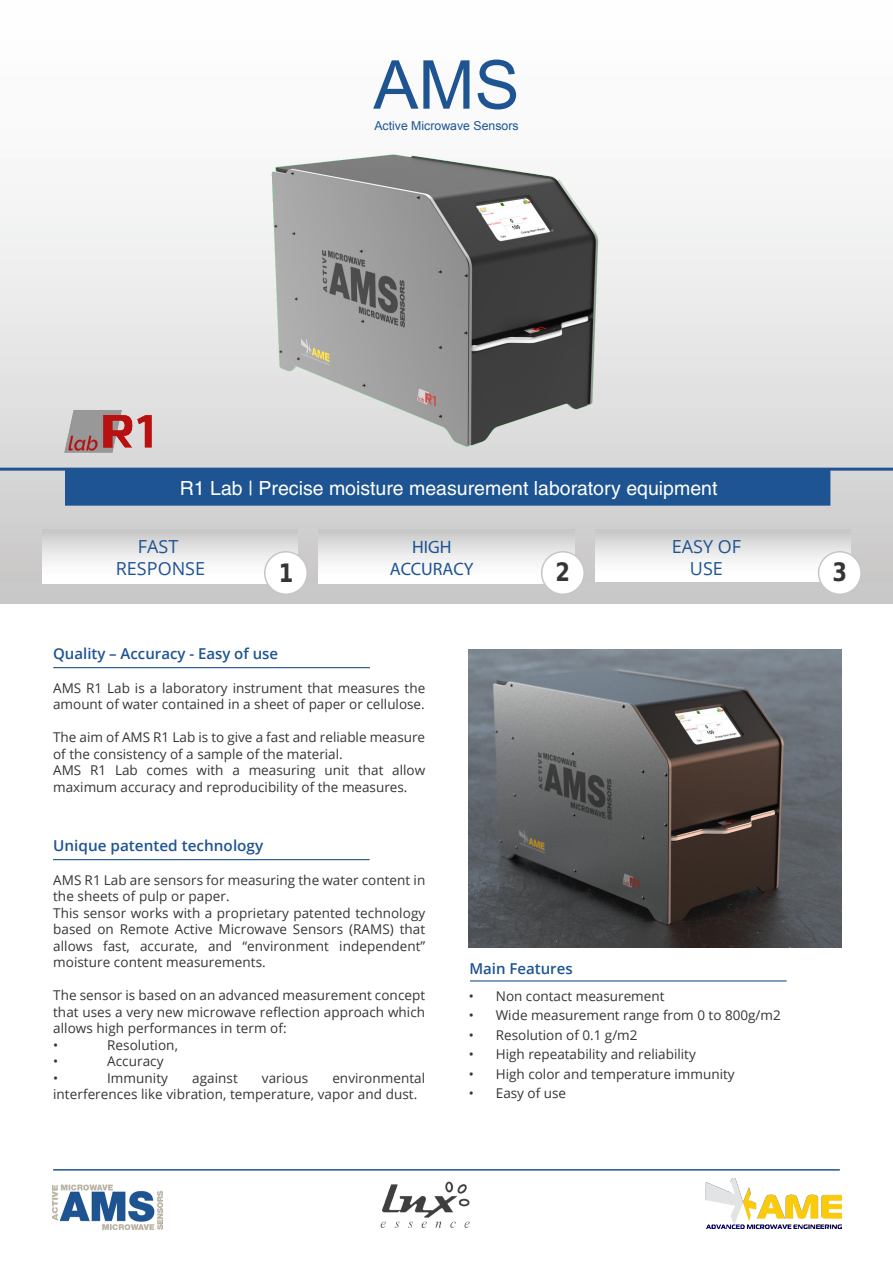
<style>
.page{position:relative;width:893px;height:1263px;background:#fff}
.page>*{position:absolute;margin:0;border:0;box-sizing:border-box;transform-origin:0 0}
.t1{font:67.5px "Arial";color:#1e5492}
.t2{font:700 25.2px "DejaVu Sans";color:#343636;scale:.83 1}
.t3{font:19.5px "Helvetica";color:#fff}
.t4{font:18px "Open Sans";color:#1e5492}
.t5{font:18px "Myriad Pro";color:#1e5492}
.t6{font:600 15px "Open Sans";color:#1e5492}
.t7{font:13.5px/16.5px "Open Sans";color:#343636}
.t8{font:12.3px "Arial";color:#1e5492}
</style>
<div class="page">
<img style="left:469px;top:650px;width:373px;height:298px">
<hr style="left:53px;top:1169px;width:787px;height:1px;background:#1e5492">
<img style="left:705px;top:1179px;width:136px;height:49px">
<img style="left:380px;top:1181px;width:90px;height:47px">
<img style="left:53px;top:1184px;width:110px;height:45px">
<div style="left:0;top:0;width:893px;height:604px;background:linear-gradient(to bottom,#fff,#cccbcb)"></div>
<div style="left:43px;top:530px;width:255px;height:54px;background:linear-gradient(to bottom,#cecdcd,#fff)"></div>
<div style="left:319px;top:530px;width:255px;height:54px;background:linear-gradient(to bottom,#cecdcd,#fff)"></div>
<div style="left:265px;top:552px;width:42px;height:42px;background:#fff;border-radius:50%"></div>
<div style="left:264px;top:551px;width:44px;height:44px;border:2px solid #c6c6c7;border-radius:50%"></div>
<div style="left:542px;top:552px;width:42px;height:42px;background:#fff;border-radius:50%"></div>
<div style="left:541px;top:551px;width:44px;height:44px;border:2px solid #c6c6c7;border-radius:50%"></div>
<div style="left:65px;top:468px;width:765px;height:38px;background:#1e5492"></div>
<img style="left:121px;top:133px;width:652px;height:318px">
<img style="left:57px;top:406px;width:100px;height:48px">
<div style="left:595px;top:530px;width:255px;height:51px;background:linear-gradient(to bottom,#cdcccc,#fff)"></div>
<div style="left:819px;top:552px;width:42px;height:42px;background:#fff;border-radius:50%"></div>
<div style="left:818px;top:551px;width:44px;height:44px;border:2px solid #c6c6c7;border-radius:50%"></div>
<hr style="left:53px;top:667px;width:317px;height:1px;background:#1e5492">
<hr style="left:53px;top:859px;width:317px;height:1px;background:#1e5492">
<hr style="left:470px;top:980px;width:317px;height:1px;background:#1e5492">
<hr style="left:0;top:468px;width:893px;height:3px;background:#1e5492">
<p class="t1" style="left:373px;top:38px;width:148px">AMS</p>
<p class="t8" style="left:374px;top:117px;width:146px">Active Microwave Sensors</p>
<p class="t3" style="left:180px;top:477px;width:539px">R1 Lab | Precise moisture measurement laboratory equipment</p>
<p class="t4" style="left:138px;top:534px;width:42px">FAST</p>
<p class="t4" style="left:116px;top:556px;width:91px">RESPONSE</p>
<p class="t5" style="left:412px;top:536px;width:41px">HIGH</p>
<p class="t5" style="left:390px;top:558px;width:85px">ACCURACY</p>
<p class="t2" style="left:279px;top:552px;width:19px">1</p>
<p class="t2" style="left:556px;top:551px;width:19px">2</p>
<p class="t6" style="left:53px;top:643px;width:227px">Quality – Accuracy - Easy of use</p>
<p class="t7" style="left:53px;top:679px;width:374px">AMS R1 Lab is a laboratory instrument that measures the amount of water contained in a sheet of paper or cellulose.</p>
<p class="t7" style="left:53px;top:729px;width:373px">The aim of AMS R1 Lab is to give a fast and reliable measure of the consistency of a sample of the material.</p>
<p class="t7" style="left:53px;top:762px;width:374px">AMS R1 Lab comes with a measuring unit that allow maximum accuracy and reproducibility of the measures.</p>
<p class="t6" style="left:53px;top:835px;width:212px">Unique patented technology</p>
<p class="t4" style="left:672px;top:534px;width:71px">EASY OF</p>
<p class="t4" style="left:690px;top:556px;width:34px">USE</p>
<p class="t7" style="left:53px;top:871px;width:374px">AMS R1 Lab are sensors for measuring the water content in the sheets of pulp or paper.</p>
<p class="t7" style="left:53px;top:904px;width:374px;text-align:justify">This sensor works with a proprietary patented technology based on Remote Active Microwave Sensors (RAMS) that allows fast, accurate, and “environment independent” moisture content measurements.</p>
<p class="t7" style="left:53px;top:987px;width:374px;text-align:justify">The sensor is based on an advanced measurement concept that uses a very new microwave reflection approach which allows high performances in term of:</p>
<p class="t7" style="left:53px;top:1036px;width:7px">•</p>
<p class="t7" style="left:107px;top:1036px;width:72px">Resolution,</p>
<p class="t7" style="left:53px;top:1053px;width:7px">•</p>
<p class="t7" style="left:107px;top:1053px;width:58px">Accuracy</p>
<p class="t7" style="left:53px;top:1069px;width:7px">•</p>
<p class="t7" style="left:107px;top:1069px;width:62px">Immunity</p>
<p class="t7" style="left:192px;top:1069px;width:47px">against</p>
<p class="t7" style="left:262px;top:1069px;width:48px">various</p>
<p class="t7" style="left:53px;top:1069px;width:374px;text-indent:279px">environmental interferences like vibration, temperature, vapor and dust.</p>
<p class="t6" style="left:469px;top:958px;width:105px">Main Features</p>
<p class="t7" style="left:469px;top:987px;width:197px">• Non contact measurement</p>
<p class="t7" style="left:469px;top:1007px;width:313px">• Wide measurement range from 0 to 800g/m2</p>
<p class="t7" style="left:469px;top:1026px;width:170px">• Resolution of 0.1 g/m2</p>
<p class="t7" style="left:469px;top:1046px;width:228px">• High repeatability and reliability</p>
<p class="t7" style="left:469px;top:1065px;width:267px">• High color and temperature immunity</p>
<p class="t7" style="left:469px;top:1085px;width:99px">• Easy of use</p>
<p class="t2" style="left:832px;top:551px;width:19px">3</p>
</div>
